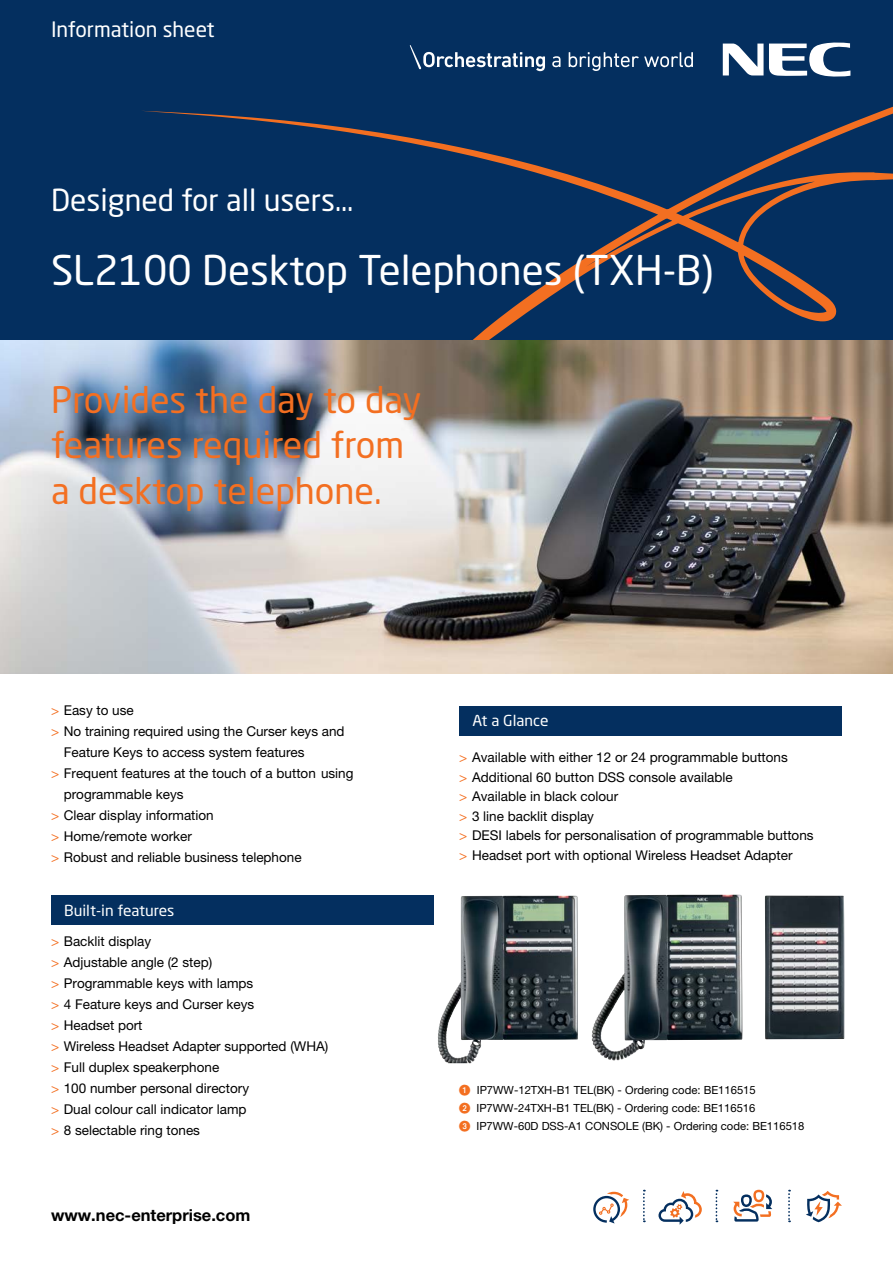
<style>
.page{position:relative;width:893px;height:1263px;background:#fff}
.page>*{position:absolute;margin:0;border:0;box-sizing:border-box;transform-origin:0 0}
.t1{font:40.5px "Neo Sans Std";color:#fff}
.t2{font:36px/45.6px "Neo Sans Std";color:#f36f21}
.t3{font:30px "Neo Sans Std";color:#fff}
.t4{font:21px "Neo Sans Std";color:#fff}
.t5{font:700 16.5px "Helvetica Neue LT Pro";color:#000}
.t6{font:15px "Neo Sans Std";color:#fff}
.t7{font:13.5px/21px "Helvetica Neue LT Pro";color:#000}
.t8{font:11.25px/18px "Helvetica Neue LT Pro";color:#000}
.s1{color:#f36f21}
.s2{font-family:"European Pi One";color:#f36f21}
</style>
<div class="page">
<div style="left:0;top:0;width:893px;height:340px;background:#042f5f"></div>
<svg style="left:142px;top:43px;width:751px;height:297px"></svg>
<svg style="left:552px;top:56px;width:8px;height:11px"></svg>
<svg style="left:569px;top:52px;width:124px;height:19px"></svg>
<svg style="left:410px;top:45px;width:135px;height:26px"></svg>
<svg style="left:723px;top:44px;width:40px;height:31px"></svg>
<svg style="left:769px;top:42px;width:81px;height:35px"></svg>
<div style="left:51px;top:895px;width:383px;height:30px;background:#042f5f"></div>
<svg style="left:593px;top:1192px;width:36px;height:31px"></svg>
<svg style="left:733px;top:1190px;width:39px;height:31px"></svg>
<svg style="left:658px;top:1191px;width:44px;height:34px"></svg>
<svg style="left:806px;top:1191px;width:36px;height:31px"></svg>
<svg style="left:788px;top:1190px;width:2px;height:32px"></svg>
<svg style="left:716px;top:1190px;width:1px;height:32px"></svg>
<svg style="left:643px;top:1190px;width:2px;height:32px"></svg>
<div style="left:459px;top:706px;width:383px;height:29px;background:#042f5f"></div>
<img style="left:0;top:340px;width:893px;height:333px">
<img style="left:592px;top:895px;width:139px;height:165px">
<img style="left:438px;top:895px;width:130px;height:168px">
<img style="left:765px;top:895px;width:79px;height:144px">
<h3 class="t4" style="left:51px;top:17px;width:165px">Information sheet</h3>
<h3 class="t3" style="left:51px;top:182px;width:304px">Designed for all users…</h3>
<h1 class="t1" style="left:51px;top:245px;width:664px">SL2100 Desktop Telephones (TXH-B)</h1>
<h2 class="t2" style="left:51px;top:376px;width:372px">Provides the day to day features required from a desktop telephone.</h2>
<p class="t7" style="left:51px;top:700px;width:84px"><span class="s1">&gt;</span> Easy to use</p>
<p class="t7" style="left:51px;top:721px;width:295px"><span class="s1">&gt;</span> No training required using the Curser keys and</p>
<p class="t7" style="left:64px;top:742px;width:242px">Feature Keys to access system features</p>
<p class="t7" style="left:51px;top:763px;width:304px"><span class="s1">&gt;</span> Frequent features at the touch of a button using</p>
<p class="t7" style="left:64px;top:784px;width:121px">programmable keys</p>
<p class="t7" style="left:51px;top:805px;width:164px"><span class="s1">&gt;</span> Clear display information</p>
<p class="t7" style="left:51px;top:826px;width:143px"><span class="s1">&gt;</span> Home/remote worker</p>
<p class="t7" style="left:51px;top:847px;width:252px"><span class="s1">&gt;</span> Robust and reliable business telephone</p>
<p class="t6" style="left:64px;top:901px;width:112px">Built-in features</p>
<p class="t7" style="left:51px;top:931px;width:279px"><span class="s1">&gt;</span> Backlit display<br><span class="s1">&gt;</span> Adjustable angle (2 step)<br><span class="s1">&gt;</span> Programmable keys with lamps<br><span class="s1">&gt;</span> 4 Feature keys and Curser keys<br><span class="s1">&gt;</span> Headset port<br><span class="s1">&gt;</span> Wireless Headset Adapter supported (WHA) <span class="s1">&gt;</span> Full duplex speakerphone<br><span class="s1">&gt;</span> 100 number personal directory<br><span class="s1">&gt;</span> Dual colour call indicator lamp<br><span class="s1">&gt;</span> 8 selectable ring tones</p>
<p class="t5" style="left:51px;top:1204px;width:201px">www.nec-enterprise.com</p>
<p class="t6" style="left:472px;top:711px;width:78px">At a Glance</p>
<p class="t7" style="left:459px;top:747px;width:356px;line-height:19.5px"><span class="s1">&gt;</span> Available with either 12 or 24 programmable buttons<br><span class="s1">&gt;</span> Additional 60 button DSS console available<br><span class="s1">&gt;</span> Available in black colour<br><span class="s1">&gt;</span> 3 line backlit display<br><span class="s1">&gt;</span> DESI labels for personalisation of programmable buttons <span class="s1">&gt;</span> Headset port with optional Wireless Headset Adapter</p>
<p class="t8" style="left:459px;top:1081px;width:347px"><span class="s2">1</span> IP7WW-12TXH-B1 TEL(BK) - Ordering code: BE116515<br><span class="s2">2</span> IP7WW-24TXH-B1 TEL(BK) - Ordering code: BE116516<br><span class="s2">3</span> IP7WW-60D DSS-A1 CONSOLE (BK) - Ordering code: BE116518</p>
</div>
